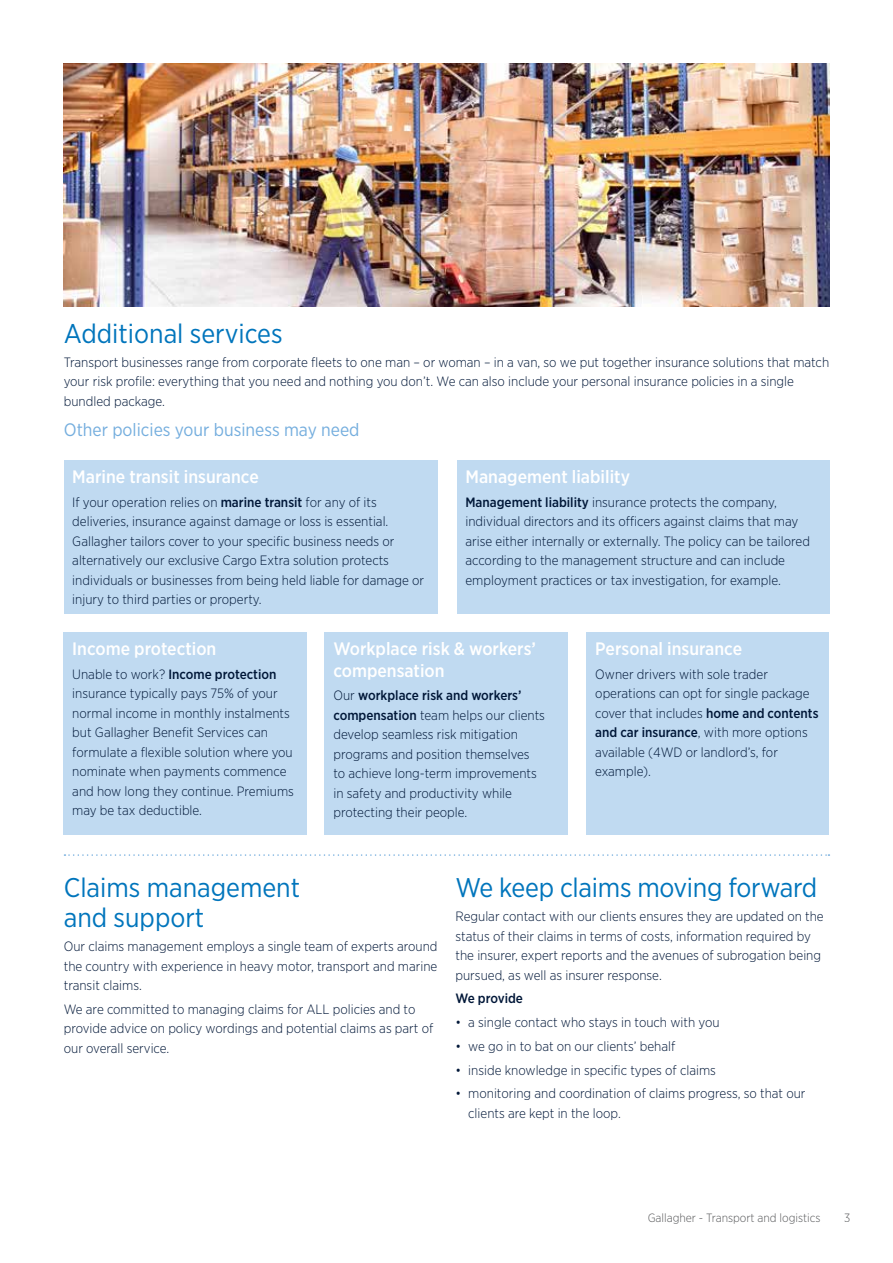
<style>
.page{position:relative;width:893px;height:1263px;background:#fff}
.page>*{position:absolute;margin:0;border:0;box-sizing:border-box;transform-origin:0 0}
.t1{font:27px/30px "Gotham Narrow";color:#0075bc}
.t2{font:500 18px/21.6px "Gotham Narrow";color:#fff}
.t3{font:18px "Gotham Narrow";color:#75aede}
.t4{font:300 13.5px/19.5px "Gotham Narrow";color:#001738}
.t5{font:500 13.5px "Gotham Narrow";color:#001738}
.t6{font:300 12px "Gotham Narrow";color:#58595b}
.s1{font-weight:500}
</style>
<div class="page">
<img style="left:64px;top:64px;width:765px;height:242px">
<div style="left:64px;top:460px;width:373px;height:153px;background:#c0daf1"></div>
<div style="left:457px;top:460px;width:372px;height:153px;background:#c0daf1"></div>
<div style="left:64px;top:632px;width:243px;height:202px;background:#c0daf1"></div>
<div style="left:325px;top:632px;width:243px;height:202px;background:#c0daf1"></div>
<div style="left:587px;top:632px;width:242px;height:202px;background:#c0daf1"></div>
<svg style="left:64px;top:854px;width:765px;height:2px"></svg>
<h1 class="t1" style="left:64px;top:318px;width:220px">Additional services</h1>
<p class="t4" style="left:64px;top:352px;width:767px">Transport businesses range from corporate fleets to one man – or woman – in a van, so we put together insurance solutions that match your risk profile: everything that you need and nothing you don’t. We can also include your personal insurance policies in a single bundled package.</p>
<h2 class="t3" style="left:64px;top:418px;width:297px">Other policies your business may need</h2>
<h2 class="t2" style="left:72px;top:466px;width:188px">Marine transit insurance</h2>
<p class="t4" style="left:72px;top:492px;width:353px">If your operation relies on <span class="s1">marine transit</span> for any of its deliveries, insurance against damage or loss is essential.<br>Gallagher tailors cover to your specific business needs or alternatively our exclusive Cargo Extra solution protects individuals or businesses from being held liable for damage or injury to third parties or property.</p>
<h2 class="t2" style="left:465px;top:466px;width:166px">Management liability</h2>
<p class="t4" style="left:465px;top:492px;width:346px"><span class="s1">Management liability</span> insurance protects the company, individual directors and its officers against claims that may arise either internally or externally. The policy can be tailored according to the management structure and can include employment practices or tax investigation, for example.</p>
<h2 class="t2" style="left:72px;top:638px;width:146px">Income protection</h2>
<p class="t4" style="left:72px;top:664px;width:223px">Unable to work? <span class="s1">Income protection </span>insurance typically pays 75% of your normal income in monthly instalments but Gallagher Benefit Services can formulate a flexible solution where you nominate when payments commence and how long they continue. Premiums may be tax deductible.</p>
<h2 class="t2" style="left:333px;top:638px;width:204px">Workplace risk &amp; workers’ compensation</h2>
<p class="t4" style="left:333px;top:686px;width:213px">Our <span class="s1">workplace risk and workers’ compensation</span> team helps our clients develop seamless risk mitigation programs and position themselves<br>to achieve long-term improvements in safety and productivity while protecting their people.</p>
<h2 class="t2" style="left:595px;top:638px;width:148px">Personal insurance</h2>
<p class="t4" style="left:595px;top:664px;width:225px">Owner drivers with sole trader operations can opt for single package cover that includes <span class="s1">home and contents and car insurance</span>, with more options available (4WD or landlord’s, for example).</p>
<h1 class="t1" style="left:64px;top:872px;width:238px">Claims management and support</h1>
<p class="t4" style="left:64px;top:936px;width:375px;text-align:justify">Our claims management employs a single team of experts around the country with experience in heavy motor, transport and marine transit claims.</p>
<p class="t4" style="left:64px;top:999px;width:371px">We are committed to managing claims for ALL policies and to provide advice on policy wordings and potential claims as part of our overall service.</p>
<h1 class="t1" style="left:455px;top:872px;width:363px">We keep claims moving forward</h1>
<p class="t4" style="left:455px;top:906px;width:370px">Regular contact with our clients ensures they are updated on the status of their claims in terms of costs, information required by the insurer, expert reports and the avenues of subrogation being pursued, as well as insurer response.</p>
<p class="t5" style="left:455px;top:990px;width:69px">We provide</p>
<p class="t4" style="left:455px;top:1012px;width:266px">• a single contact who stays in touch with you</p>
<p class="t4" style="left:455px;top:1036px;width:221px">• we go in to bat on our clients’ behalf</p>
<p class="t4" style="left:455px;top:1060px;width:262px">• inside knowledge in specific types of claims</p>
<p class="t4" style="left:468px;top:1083px;width:339px;text-indent:-13px">• monitoring and coordination of claims progress, so that our clients are kept in the loop.</p>
<p class="t6" style="left:647px;top:1210px;width:175px">Gallagher - Transport and logistics</p>
<p class="t6" style="left:844px;top:1210px;width:8px">3</p>
</div>
